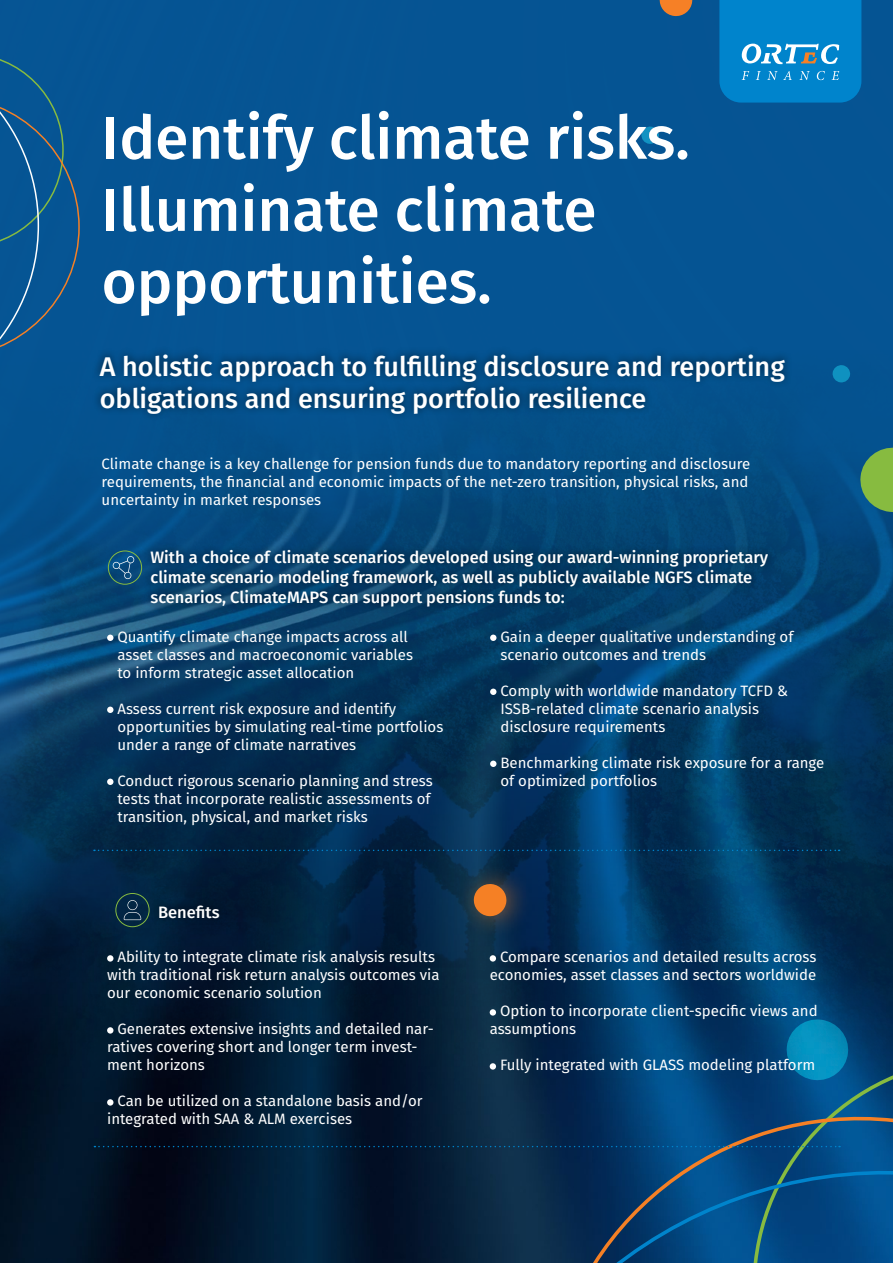
<style>
.page{position:relative;width:893px;height:1263px;background:#fff}
.page>*{position:absolute;margin:0;border:0;box-sizing:border-box;transform-origin:0 0}
.t1{font:500 60.15px/72.2px "Fira Sans";color:#fff}
.t2{font:500 27px/32.4px "Fira Sans";color:#fff}
.t3{font:500 16.5px/19.8px "Fira Sans";color:#fff}
.t4{font:15px/18px "Fira Sans";color:#fff}
</style>
<div class="page">
<img style="left:0;top:0;width:893px;height:1263px">
<div style="left:0;top:39px;width:80px;height:373px;background:#065594"></div>
<svg style="left:719px;top:0;width:142px;height:103px;background:#0f89cc"></svg>
<svg style="left:107px;top:635px;width:6px;height:6px"></svg>
<svg style="left:107px;top:707px;width:6px;height:6px"></svg>
<svg style="left:107px;top:779px;width:6px;height:6px"></svg>
<svg style="left:490px;top:635px;width:6px;height:6px"></svg>
<svg style="left:490px;top:689px;width:6px;height:6px"></svg>
<svg style="left:490px;top:761px;width:6px;height:6px"></svg>
<div style="left:93px;top:346px;width:700px;height:75px;background:#000;opacity:.55"></div>
<svg style="left:859px;top:446px;width:34px;height:68px;background:#609c56"></svg>
<div style="left:455px;top:862px;width:79px;height:78px;background:#f58025;opacity:.55"></div>
<svg style="left:473px;top:883px;width:34px;height:34px"></svg>
<svg style="left:659px;top:0;width:34px;height:17px"></svg>
<div style="left:108px;top:551px;width:34px;height:34px;border:1px solid #87bb40;border-radius:50%"></div>
<svg style="left:641px;top:126px;width:18px;height:18px"></svg>
<svg style="left:832px;top:365px;width:19px;height:18px"></svg>
<svg style="left:113px;top:556px;width:21px;height:23px"></svg>
<svg style="left:124px;top:900px;width:17px;height:20px"></svg>
<div style="left:143px;top:542px;width:633px;height:71px;background:#000;opacity:.55"></div>
<div style="left:151px;top:897px;width:76px;height:29px;background:#000;opacity:.55"></div>
<div style="left:115px;top:893px;width:34px;height:34px;border:1px solid #87bb40;border-radius:50%"></div>
<svg style="left:107px;top:955px;width:6px;height:6px"></svg>
<svg style="left:490px;top:955px;width:6px;height:6px"></svg>
<svg style="left:94px;top:1009px;width:799px;height:254px;background:#052c4f"></svg>
<svg style="left:94px;top:850px;width:746px;height:1px"></svg>
<h1 class="t1" style="left:102px;top:99px;width:590px">Identify climate risks.<br>Illuminate climate opportunities.</h1>
<h2 class="t2" style="left:100px;top:348px;width:686px">A holistic approach to fulfilling disclosure and reporting obligations and ensuring portfolio resilience</h2>
<p class="t4" style="left:102px;top:455px;width:650px">Climate change is a key challenge for pension funds due to mandatory reporting and disclosure requirements, the financial and economic impacts of the net-zero transition, physical risks, and uncertainty in market responses</p>
<p class="t3" style="left:150px;top:547px;width:619px">With a choice of climate scenarios developed using our award-winning proprietary climate scenario modeling framework, as well as publicly available NGFS climate scenarios, ClimateMAPS can support pensions funds to:</p>
<p class="t4" style="left:117px;top:627px;width:297px">Quantify climate change impacts across all asset classes and macroeconomic variables to inform strategic asset allocation</p>
<p class="t4" style="left:117px;top:699px;width:327px">Assess current risk exposure and identify opportunities by simulating real-time portfolios under a range of climate narratives</p>
<p class="t4" style="left:117px;top:771px;width:317px">Conduct rigorous scenario planning and stress tests that incorporate realistic assessments of transition, physical, and market risks</p>
<p class="t3" style="left:158px;top:901px;width:63px">Benefits</p>
<p class="t4" style="left:107px;top:947px;width:334px;text-indent:10px">Ability to integrate climate risk analysis results with traditional risk return analysis outcomes via our economic scenario solution</p>
<p class="t4" style="left:107px;top:1019px;width:328px;text-indent:10px">Generates extensive insights and detailed nar&shy;ratives covering short and longer term invest&shy;ment horizons</p>
<p class="t4" style="left:107px;top:1091px;width:317px;text-indent:10px">Can be utilized on a standalone basis and/or integrated with SAA &amp; ALM exercises</p>
<p class="t4" style="left:500px;top:627px;width:294px">Gain a deeper qualitative understanding of scenario outcomes and trends</p>
<p class="t4" style="left:500px;top:681px;width:289px">Comply with worldwide mandatory TCFD &amp;<br>ISSB-related climate scenario analysis disclosure requirements</p>
<p class="t4" style="left:500px;top:753px;width:325px">Benchmarking climate risk exposure for a range of optimized portfolios</p>
<p class="t4" style="left:490px;top:947px;width:328px;text-align:right">Compare scenarios and detailed results across economies, asset classes and sectors worldwide</p>
<p class="t4" style="left:490px;top:1001px;width:329px;text-indent:10px">Option to incorporate client-specific views and assumptions</p>
<p class="t4" style="left:500px;top:1055px;width:317px">Fully integrated with GLASS modeling platform</p>
</div>
